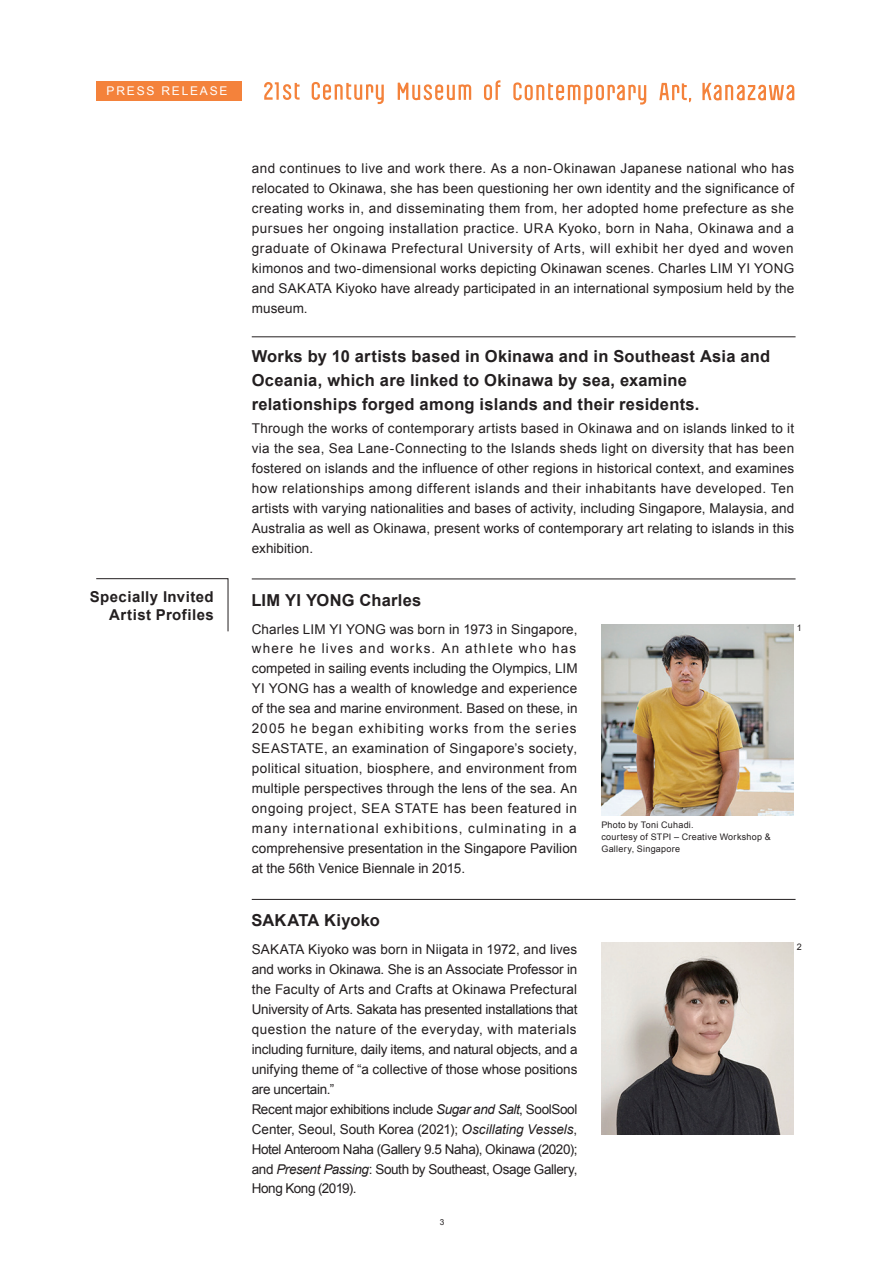
<style>
.page{position:relative;width:893px;height:1263px;background:#fff}
.page>*{position:absolute;margin:0;border:0;box-sizing:border-box;transform-origin:0 0}
.t1{font:700 16.5px/24px "Arial";letter-spacing:.015em;color:#231f20}
.t2{font:700 15px/18px "Arial";letter-spacing:.03em;color:#231f20;text-align:right}
.t3{font:13.5px/20px "Arial";letter-spacing:-.005em;color:#231f20;text-align:justify}
.t4{font:12px "Arial";letter-spacing:.15em;color:#fff}
.t5{font:9px/12px "Arial";letter-spacing:.03em;color:#231f20}
.t6{font:8.25px "Arial";color:#231f20}
.s1{font-style:italic}
</style>
<div class="page">
<svg style="left:312px;top:82px;width:72px;height:22px"></svg>
<svg style="left:264px;top:82px;width:36px;height:18px"></svg>
<svg style="left:484px;top:80px;width:16px;height:20px"></svg>
<svg style="left:398px;top:83px;width:73px;height:17px"></svg>
<svg style="left:659px;top:83px;width:32px;height:19px"></svg>
<svg style="left:513px;top:82px;width:133px;height:23px"></svg>
<svg style="left:702px;top:83px;width:92px;height:17px"></svg>
<div style="left:96px;top:81px;width:146px;height:19px;background:#f4823b"></div>
<hr style="left:252px;top:337px;width:544px;height:1px;background:#231f20">
<hr style="left:252px;top:579px;width:544px;height:1px;background:#231f20">
<svg style="left:96px;top:578px;width:132px;height:54px"></svg>
<hr style="left:252px;top:899px;width:544px;height:1px;background:#231f20">
<img style="left:602px;top:624px;width:191px;height:192px">
<img style="left:602px;top:943px;width:191px;height:191px">
<p class="t4" style="left:107px;top:84px;width:122px">PRESS RELEASE</p>
<p class="t3" style="left:252px;top:158px;width:544px">and continues to live and work there. As a non-Okinawan Japanese national who has relocated to Okinawa, she has been questioning her own identity and the significance of creating works in, and disseminating them from, her adopted home prefecture as she pursues her ongoing installation practice. URA Kyoko, born in Naha, Okinawa and a graduate of Okinawa Prefectural University of Arts, will exhibit her dyed and woven kimonos and two-dimensional works depicting Okinawan scenes. Charles LIM YI YONG and SAKATA Kiyoko have already participated in an international symposium held by the museum.</p>
<p class="t1" style="left:252px;top:345px;width:520px">Works by 10 artists based in Okinawa and in Southeast Asia and<br>Oceania, which are linked to Okinawa by sea, examine relationships forged among islands and their residents.</p>
<p class="t3" style="left:252px;top:419px;width:544px">Through the works of contemporary artists based in Okinawa and on islands linked to it via the sea, Sea Lane-Connecting to the Islands sheds light on diversity that has been fostered on islands and the influence of other regions in historical context, and examines how relationships among different islands and their inhabitants have developed. Ten artists with varying nationalities and bases of activity, including Singapore, Malaysia, and Australia as well as Okinawa, present works of contemporary art relating to islands in this exhibition.</p>
<p class="t2" style="left:90px;top:588px;width:126px">Specially Invited<br>Artist Profiles</p>
<p class="t1" style="left:251px;top:588px;width:172px">LIM YI YONG Charles</p>
<p class="t3" style="left:252px;top:619px;width:327px">Charles LIM YI YONG was born in 1973 in Singapore, where he lives and works. An athlete who has competed in sailing events including the Olympics, LIM YI YONG has a wealth of knowledge and experience of the sea and marine environment. Based on these, in 2005 he began exhibiting works from the series SEASTATE, an examination of Singapore’s society, political situation, biosphere, and environment from multiple perspectives through the lens of the sea. An ongoing project, SEA STATE has been featured in many international exhibitions, culminating in a comprehensive presentation in the Singapore Pavilion at the 56th Venice Biennale in 2015.</p>
<p class="t1" style="left:251px;top:908px;width:130px">SAKATA Kiyoko</p>
<p class="t3" style="left:252px;top:939px;width:327px;text-align:left">SAKATA Kiyoko was born in Niigata in 1972, and lives and works in Okinawa. She is an Associate Professor in the Faculty of Arts and Crafts at Okinawa Prefectural University of Arts. Sakata has presented installations that question the nature of the everyday, with materials including furniture, daily items, and natural objects, and a unifying theme of “a collective of those whose positions are uncertain.”<br>Recent major exhibitions include <span class="s1">Sugar and Salt</span>, SoolSool Center, Seoul, South Korea (2021); <span class="s1">Oscillating Vessels</span>, Hotel Anteroom Naha (Gallery 9.5 Naha), Okinawa (2020); and <span class="s1">Present Passing</span>: South by Southeast, Osage Gallery, Hong Kong (2019).</p>
<p class="t6" style="left:440px;top:1217px;width:6px">3</p>
<p class="t5" style="left:601px;top:819px;width:171px">Photo by Toni Cuhadi.<br>courtesy of STPI – Creative Workshop &amp;<br>Gallery, Singapore</p>
<p class="t5" style="left:797px;top:622px;width:7px">1</p>
<p class="t5" style="left:797px;top:941px;width:7px">2</p>
</div>
